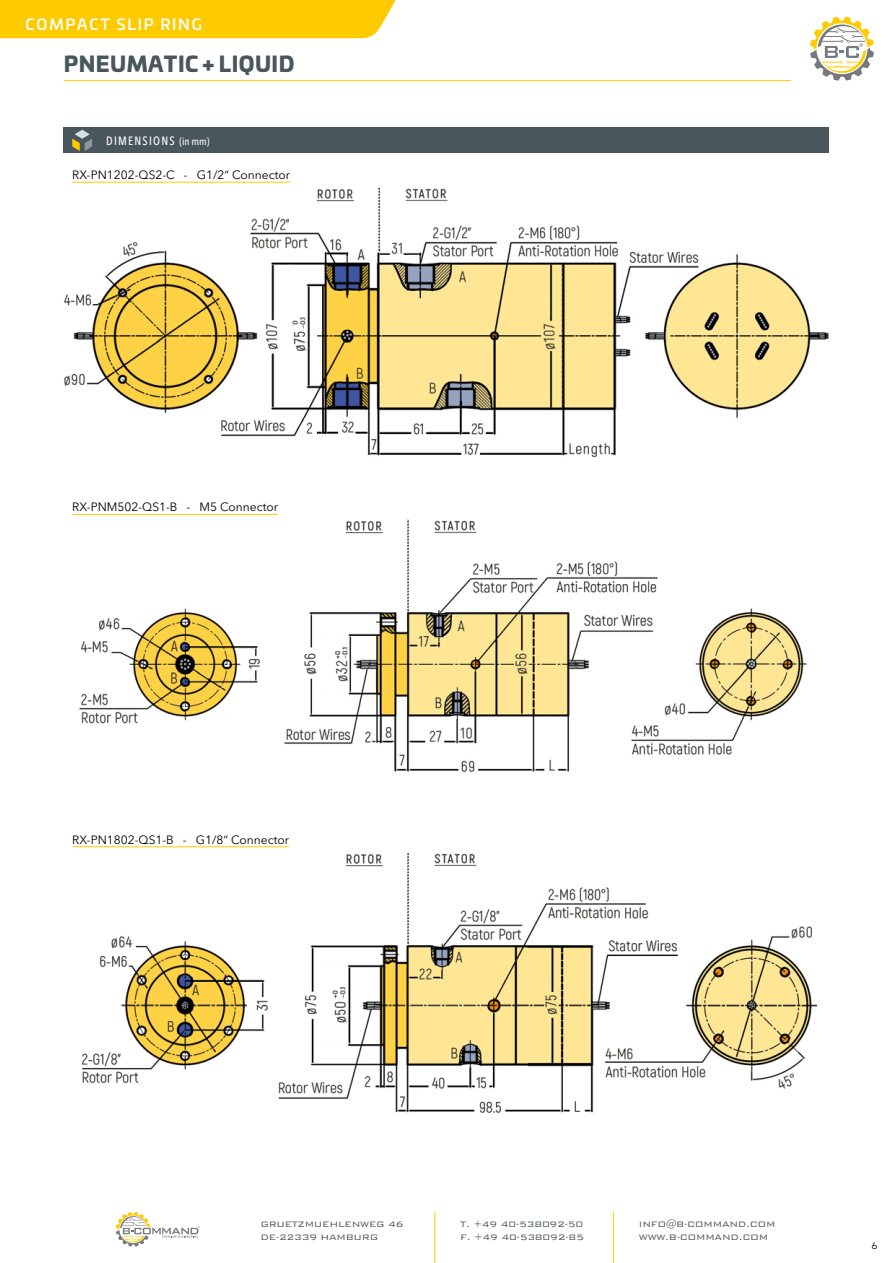
<style>
.page{position:relative;width:893px;height:1263px;background:#fff}
.page>*{position:absolute;margin:0;border:0;box-sizing:border-box;transform-origin:0 0}
.t1{font:900 21px "Univia Pro";letter-spacing:.02em;color:#49565b}
.t2{font:500 15px "Univia Pro";letter-spacing:.12em;color:#fff}
.t3{font:12px "Avenir Next LT Pro";color:#000}
.t4{font:500 condensed 12px "Avenir Next LT Pro";letter-spacing:.1em;color:#fff}
.t5{font:300 10.5px/12.6px "Bank Gothic BT";letter-spacing:-.025em;color:#49565b}
.t6{font:9px "Univia Pro";color:#000}
.s1{font-size:10.5px}
</style>
<div class="page">
<hr style="left:434px;top:1212px;width:1px;height:34px;background:#fecb00">
<hr style="left:613px;top:1212px;width:1px;height:34px;background:#fecb00">
<svg style="left:434px;top:1246px;width:1px;height:17px"></svg>
<svg style="left:613px;top:1246px;width:1px;height:17px"></svg>
<svg style="left:116px;top:1212px;width:83px;height:34px"></svg>
<hr style="left:64px;top:80px;width:727px;height:1px;background:#fecb00">
<div style="left:0;top:0;width:395px;height:38px;background:#fecb00"></div>
<svg style="left:810px;top:17px;width:64px;height:64px"></svg>
<div style="left:64px;top:128px;width:765px;height:25px;background:#49565b"></div>
<hr style="left:72px;top:182px;width:218px;height:1px;background:#ffcb00">
<img style="left:64px;top:188px;width:765px;height:270px">
<hr style="left:72px;top:514px;width:206px;height:1px;background:#ffcb00">
<img style="left:79px;top:520px;width:728px;height:252px">
<hr style="left:72px;top:846px;width:217px;height:1px;background:#ffcb00">
<img style="left:81px;top:852px;width:737px;height:261px">
<svg style="left:72px;top:130px;width:20px;height:21px"></svg>
<h2 class="t2" style="left:26px;top:13px;width:178px">COMPACT SLIP RING</h2>
<h1 class="t1" style="left:64px;top:47px;width:232px">PNEUMATIC + LIQUID</h1>
<p class="t4" style="left:106px;top:133px;width:105px">DIMENSIONS <span class="s1">(IN MM)</span></p>
<p class="t3" style="left:72px;top:168px;width:219px">RX-PN1202-QS2-C - G1/2“ Connector</p>
<p class="t3" style="left:72px;top:500px;width:207px">RX-PNM502-QS1-B - M5 Connector</p>
<p class="t3" style="left:72px;top:832px;width:218px">RX-PN1802-QS1-B - G1/8“ Connector</p>
<p class="t5" style="left:260px;top:1218px;width:145px">gruetzmuehlenweg 46<br>DE-22339 hamburg</p>
<p class="t5" style="left:460px;top:1218px;width:125px">T. +49 40-538092-50<br>F. +49 40-538092-85</p>
<p class="t5" style="left:639px;top:1218px;width:138px">info@B-command.com www.b-command.com</p>
<p class="t6" style="left:872px;top:1239px;width:7px">6</p>
</div>
